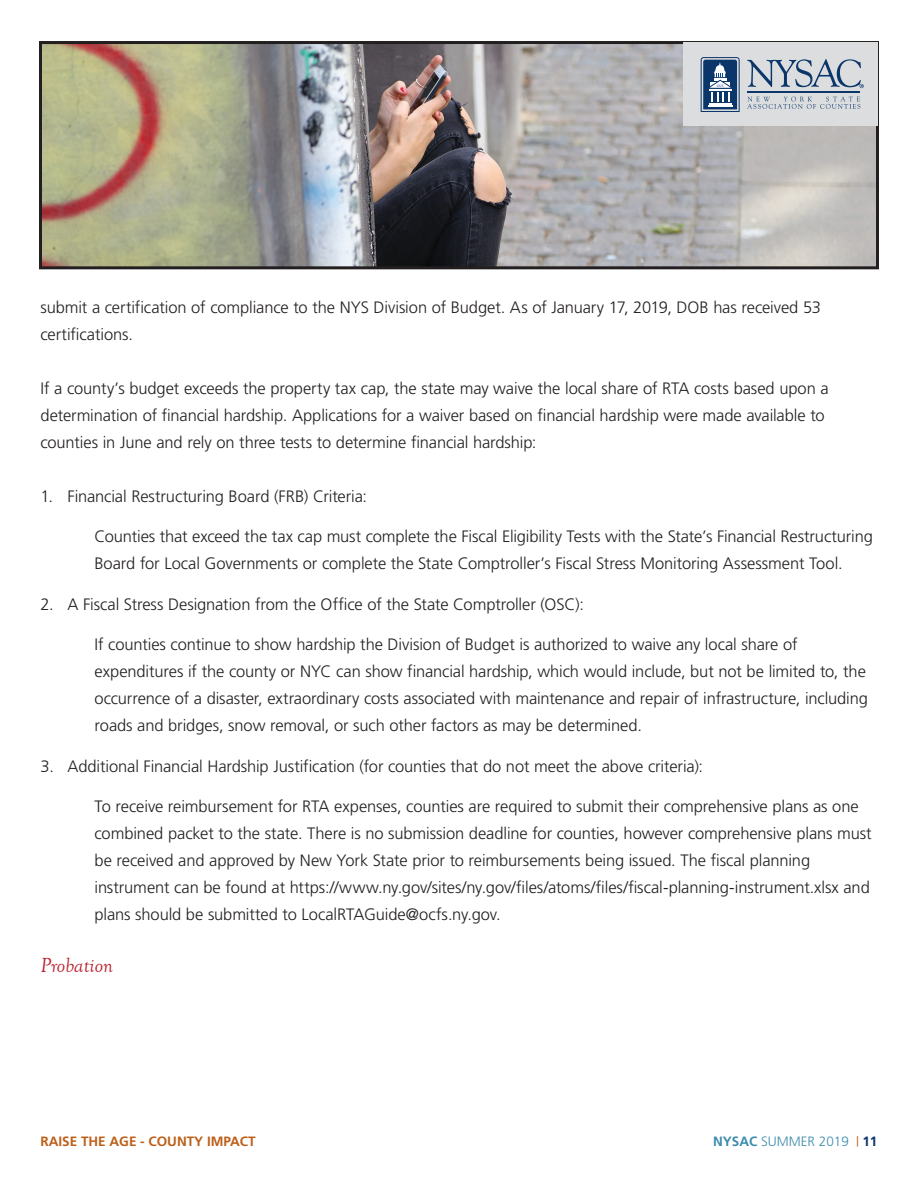
<style>
.page{position:relative;width:918px;height:1188px;background:#fff}
.page>*{position:absolute;margin:0;border:0;box-sizing:border-box;transform-origin:0 0}
.t1{font:italic 21px "Goudy Old Style T";color:#b9202e}
.t2{font:300 16.5px/27px "Frutiger";letter-spacing:-.005em;color:#231f20}
.t3{font:700 13.5px "Frutiger";color:#bd5f19}
.t4{font:300 13.5px "Frutiger";color:#3c8cad}
.s1{font-weight:700}
.s2{font-weight:400;font-size:10.5px;color:#bd5f19}
.s3{font-weight:700;color:#0b366a}
</style>
<div class="page">
<img style="left:43px;top:45px;width:832px;height:220px">
<div style="left:39px;top:41px;width:840px;height:228px;border:3px solid #231f20"></div>
<div style="left:683px;top:43px;width:195px;height:83px;background:#dcdddf"></div>
<hr style="left:747px;top:91px;width:113px;height:1px;background:#0b366a">
<svg style="left:701px;top:57px;width:39px;height:55px;background:#5b779a"></svg>
<svg style="left:747px;top:97px;width:113px;height:12px"></svg>
<svg style="left:747px;top:59px;width:117px;height:29px"></svg>
<p class="t2" style="left:40px;top:294px;width:782px">submit a certification of compliance to the NYS Division of Budget. As of January 17, 2019, DOB has received 53 certifications.</p>
<p class="t2" style="left:40px;top:375px;width:790px">If a county’s budget exceeds the property tax cap, the state may waive the local share of RTA costs based upon a determination of financial hardship. Applications for a waiver based on financial hardship were made available to counties in June and rely on three tests to determine financial hardship:</p>
<p class="t2" style="left:40px;top:483px;width:328px">1. Financial Restructuring Board (FRB) Criteria:</p>
<p class="t2" style="left:95px;top:523px;width:780px">Counties that exceed the tax cap must complete the Fiscal Eligibility Tests with the State’s Financial Restructuring<br>Board for Local Governments or complete the State Comptroller’s Fiscal Stress Monitoring Assessment Tool.</p>
<p class="t2" style="left:41px;top:591px;width:545px">2. A Fiscal Stress Designation from the Office of the State Comptroller (OSC):</p>
<p class="t2" style="left:95px;top:631px;width:775px">If counties continue to show hardship the Division of Budget is authorized to waive any local share of expenditures if the county or NYC can show financial hardship, which would include, but not be limited to, the occurrence of a disaster, extraordinary costs associated with maintenance and repair of infrastructure, including roads and bridges, snow removal, or such other factors as may be determined.</p>
<p class="t2" style="left:41px;top:753px;width:664px">3. Additional Financial Hardship Justification (for counties that do not meet the above criteria):</p>
<p class="t2" style="left:95px;top:793px;width:779px">To receive reimbursement for RTA expenses, counties are required to submit their comprehensive plans as one combined packet to the state. There is no submission deadline for counties, however comprehensive plans must be received and approved by New York State prior to reimbursements being issued. The fiscal planning instrument can be found at https://www.ny.gov/sites/ny.gov/files/atoms/files/fiscal-planning-instrument.xlsx and plans should be submitted to LocalRTAGuide@ocfs.ny.gov.</p>
<p class="t1" style="left:40px;top:954px;width:74px">Probation</p>
<p class="t3" style="left:40px;top:1133px;width:217px">RAISE THE AGE - COUNTY IMPACT</p>
<p class="t4" style="left:713px;top:1134px;width:166px"><span class="s1">NYSAC</span> SUMMER 2019 <span class="s2">|</span> <span class="s3">11</span></p>
</div>
